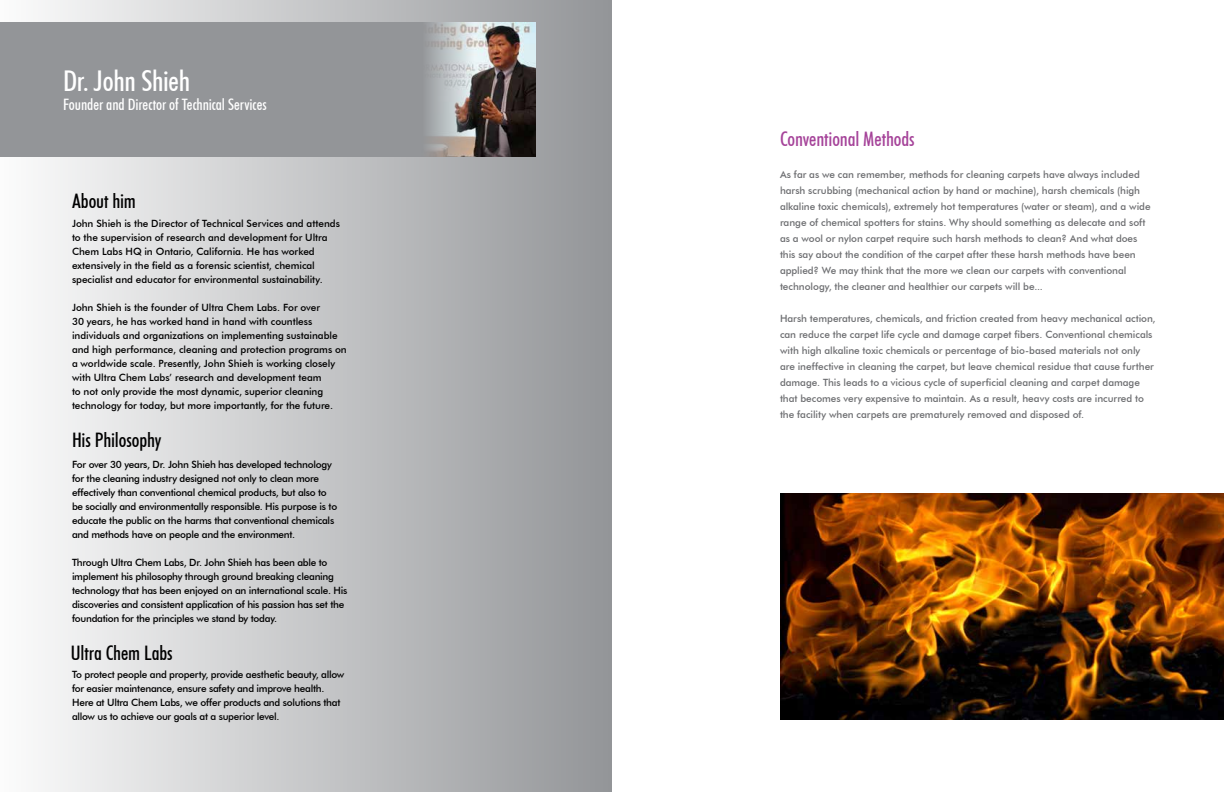
<style>
.page{position:relative;width:1224px;height:792px;background:#fff}
.page>*{position:absolute;margin:0;border:0;box-sizing:border-box;transform-origin:0 0}
.t1{font:500 condensed 28.6px "Futura BT";letter-spacing:-.01em;color:#fff}
.t2{font:500 condensed 20px "Futura BT";letter-spacing:-.005em;color:#000}
.t3{font:500 condensed 20px "Futura BT";letter-spacing:-.005em;color:#a54399}
.t4{font:500 condensed 15.7px "Futura BT";letter-spacing:-.005em;color:#fff}
.t5{font:500 10px/14px "Futura BT";letter-spacing:-.015em;color:#000}
.t6{font:500 10px/16px "Futura BT";letter-spacing:-.005em;color:#6d6e71}
</style>
<div class="page">
<div style="left:0;top:0;width:612px;height:792px;background:linear-gradient(to right,#fcfcfc,#939598)"></div>
<img style="left:780px;top:493px;width:444px;height:227px">
<div style="left:0;top:22px;width:531px;height:135px;background:#939598"></div>
<img style="left:428px;top:22px;width:108px;height:135px">
<h1 class="t1" style="left:63px;top:63px;width:129px">Dr. John Shieh</h1>
<h3 class="t4" style="left:63px;top:95px;width:205px">Founder and Director of Technical Services</h3>
<h2 class="t2" style="left:72px;top:189px;width:65px">About him</h2>
<p class="t5" style="left:72px;top:216px;width:270px">John Shieh is the Director of Technical Services and attends to the supervision of research and development for Ultra Chem Labs HQ in Ontario, California. He has worked extensively in the field as a forensic scientist, chemical specialist and educator for environmental sustainability.</p>
<p class="t5" style="left:72px;top:300px;width:276px">John Shieh is the founder of Ultra Chem Labs. For over<br>30 years, he has worked hand in hand with countless individuals and organizations on implementing sustainable and high performance, cleaning and protection programs on a worldwide scale. Presently, John Shieh is working closely with Ultra Chem Labs’ research and development team<br>to not only provide the most dynamic, superior cleaning technology for today, but more importantly, for the future.</p>
<h2 class="t2" style="left:72px;top:428px;width:91px">His Philosophy</h2>
<p class="t5" style="left:72px;top:457px;width:267px">For over 30 years, Dr. John Shieh has developed technology for the cleaning industry designed not only to clean more effectively than conventional chemical products, but also to be socially and environmentally responsible. His purpose is to educate the public on the harms that conventional chemicals and methods have on people and the environment.</p>
<p class="t5" style="left:72px;top:555px;width:277px">Through Ultra Chem Labs, Dr. John Shieh has been able to implement his philosophy through ground breaking cleaning technology that has been enjoyed on an international scale. His discoveries and consistent application of his passion has set the foundation for the principles we stand by today.</p>
<h2 class="t2" style="left:71px;top:641px;width:103px">Ultra Chem Labs</h2>
<p class="t5" style="left:72px;top:667px;width:274px">To protect people and property, provide aesthetic beauty, allow for easier maintenance, ensure safety and improve health.<br>Here at Ultra Chem Labs, we offer products and solutions that allow us to achieve our goals at a superior level.</p>
<h2 class="t3" style="left:780px;top:127px;width:136px">Conventional Methods</h2>
<p class="t6" style="left:780px;top:167px;width:372px">As far as we can remember, methods for cleaning carpets have always included harsh scrubbing (mechanical action by hand or machine), harsh chemicals (high alkaline toxic chemicals), extremely hot temperatures (water or steam), and a wide range of chemical spotters for stains. Why should something as delecate and soft as a wool or nylon carpet require such harsh methods to clean? And what does this say about the condition of the carpet after these harsh methods have been applied? We may think that the more we clean our carpets with conventional technology, the cleaner and healthier our carpets will be...</p>
<p class="t6" style="left:780px;top:311px;width:377px">Harsh temperatures, chemicals, and friction created from heavy mechanical action, can reduce the carpet life cycle and damage carpet fibers. Conventional chemicals with high alkaline toxic chemicals or percentage of bio-based materials not only are ineffective in cleaning the carpet, but leave chemical residue that cause further damage. This leads to a vicious cycle of superficial cleaning and carpet damage that becomes very expensive to maintain. As a result, heavy costs are incurred to the facility when carpets are prematurely removed and disposed of.</p>
</div>
